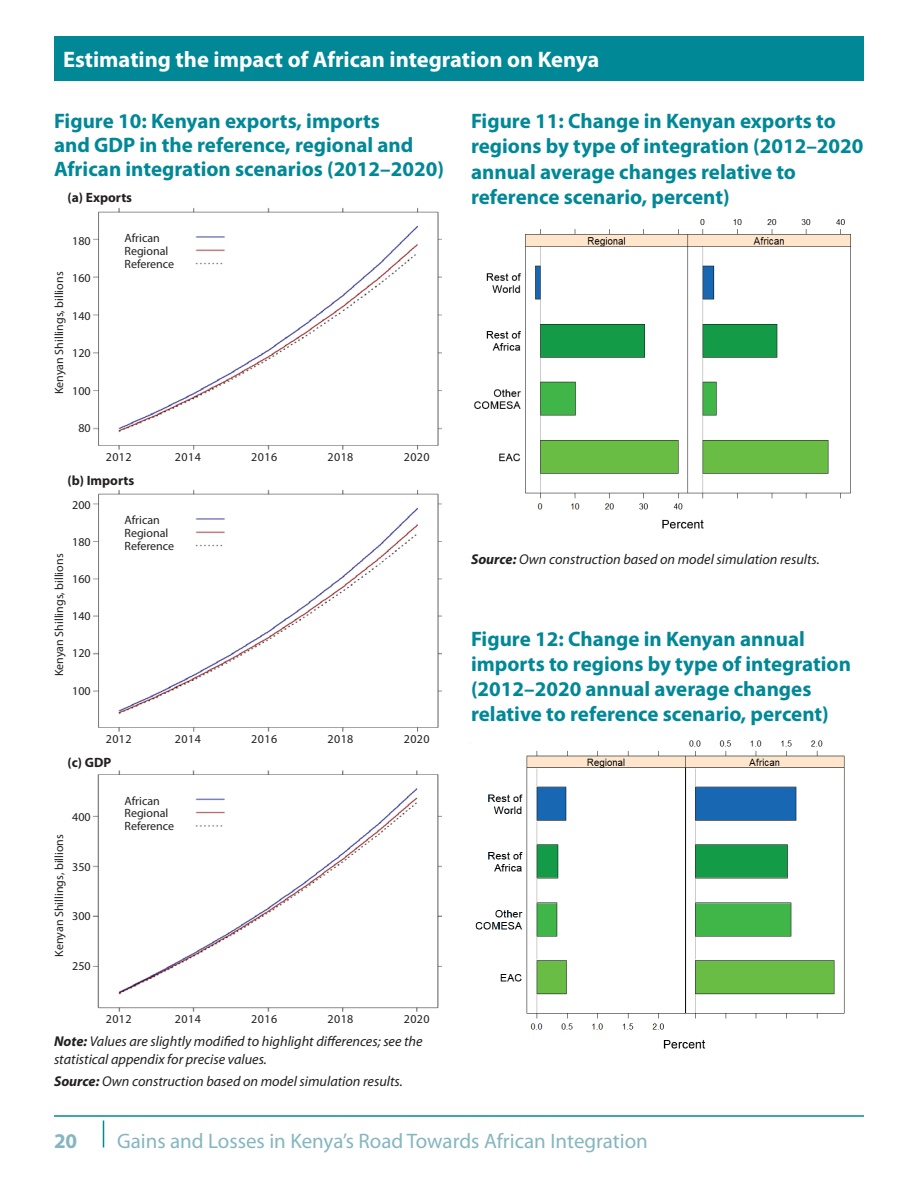
<style>
.page{position:relative;width:918px;height:1188px;background:#fff}
.page>*{position:absolute;margin:0;border:0;box-sizing:border-box;transform-origin:0 0}
.t1{font:700 22.5px "Myriad Pro";color:#fff}
.t2{font:700 21px/25.2px "Myriad Pro";color:#008897}
.t3{font:21px "Myriad Pro";color:#84b6c0}
.t4{font:700 21px "Myriad Pro";color:#84b6c0}
.t5{font:italic 14.25px/18px "Myriad Pro";color:#231f20}
.t6{font:700 13.5px "Myriad Pro";color:#231f20}
.t7{font:12px/12.8px "Myriad Pro";color:#231f20}
.s1{font-weight:700}
</style>
<div class="page">
<hr style="left:54px;top:1115px;width:810px;height:2px;background:#008897">
<svg style="left:103px;top:1120px;width:1px;height:28px"></svg>
<div style="left:54px;top:36px;width:810px;height:45px;background:#008897"></div>
<img style="left:474px;top:219px;width:377px;height:310px">
<img style="left:93px;top:207px;width:348px;height:243px">
<div style="left:122px;top:230px;width:67px;height:41px;background:#fff"></div>
<img style="left:93px;top:489px;width:348px;height:243px">
<div style="left:122px;top:512px;width:67px;height:41px;background:#fff"></div>
<img style="left:92px;top:770px;width:349px;height:242px">
<div style="left:122px;top:793px;width:67px;height:40px;background:#fff"></div>
<img style="left:475px;top:740px;width:370px;height:309px">
<p class="t1" style="left:63px;top:45px;width:538px">Estimating the impact of African integration on Kenya</p>
<p class="t2" style="left:54px;top:108px;width:392px;line-height:24px">Figure 10: Kenyan exports, imports<br>and GDP in the reference, regional and<br>African integration scenarios (2012–2020)</p>
<p class="t6" style="left:68px;top:189px;width:66px">(a) Exports</p>
<p class="t7" style="left:72px;top:234px;width:20px">180</p>
<p class="t7" style="left:72px;top:271px;width:20px">160</p>
<p class="t7" style="left:72px;top:309px;width:20px">140</p>
<p class="t7" style="left:72px;top:346px;width:20px">120</p>
<p class="t7" style="left:72px;top:384px;width:20px">100</p>
<p class="t7" style="left:78px;top:421px;width:14px">80</p>
<p class="t7" style="left:52px;top:394px;width:124px;rotate:-90deg">Kenyan Shillings, billions</p>
<p class="t7" style="left:124px;top:232px;width:51px">African<br>Regional<br>Reference</p>
<p class="t7" style="left:106px;top:450px;width:27px">2012</p>
<p class="t7" style="left:175px;top:450px;width:27px">2014</p>
<p class="t7" style="left:251px;top:450px;width:27px">2016</p>
<p class="t7" style="left:327px;top:450px;width:27px">2018</p>
<p class="t7" style="left:404px;top:450px;width:27px">2020</p>
<p class="t6" style="left:68px;top:471px;width:68px">(b) Imports</p>
<p class="t7" style="left:72px;top:499px;width:20px">200</p>
<p class="t7" style="left:72px;top:536px;width:20px">180</p>
<p class="t7" style="left:72px;top:573px;width:20px">160</p>
<p class="t7" style="left:72px;top:610px;width:20px">140</p>
<p class="t7" style="left:72px;top:647px;width:20px">120</p>
<p class="t7" style="left:72px;top:684px;width:20px">100</p>
<p class="t7" style="left:52px;top:676px;width:124px;rotate:-90deg">Kenyan Shillings, billions</p>
<p class="t7" style="left:124px;top:514px;width:51px">African<br>Regional<br>Reference</p>
<p class="t7" style="left:106px;top:732px;width:27px">2012</p>
<p class="t7" style="left:175px;top:732px;width:27px">2014</p>
<p class="t7" style="left:251px;top:732px;width:27px">2016</p>
<p class="t7" style="left:327px;top:732px;width:27px">2018</p>
<p class="t7" style="left:404px;top:732px;width:27px">2020</p>
<p class="t6" style="left:68px;top:754px;width:45px">(c) GDP</p>
<p class="t7" style="left:72px;top:811px;width:20px">400</p>
<p class="t7" style="left:52px;top:957px;width:124px;rotate:-90deg">Kenyan Shillings, billions</p>
<p class="t7" style="left:72px;top:860px;width:20px">350</p>
<p class="t7" style="left:72px;top:910px;width:20px">300</p>
<p class="t7" style="left:72px;top:959px;width:20px">250</p>
<p class="t7" style="left:124px;top:794px;width:51px">African<br>Regional<br>Reference</p>
<p class="t7" style="left:106px;top:1012px;width:27px">2012</p>
<p class="t7" style="left:175px;top:1012px;width:27px">2014</p>
<p class="t7" style="left:251px;top:1012px;width:27px">2016</p>
<p class="t7" style="left:327px;top:1012px;width:27px">2018</p>
<p class="t7" style="left:404px;top:1012px;width:27px">2020</p>
<p class="t5" style="left:54px;top:1032px;width:370px"><span class="s1">Note:</span> Values are slightly modified to highlight differences; see the statistical appendix for precise values.</p>
<p class="t5" style="left:54px;top:1072px;width:350px"><span class="s1">Source:</span> Own construction based on model simulation results.</p>
<p class="t2" style="left:471px;top:108px;width:394px">Figure 11: Change in Kenyan exports to regions by type of integration (2012–2020 annual average changes relative to reference scenario, percent)</p>
<p class="t5" style="left:471px;top:550px;width:350px"><span class="s1">Source:</span> Own construction based on model simulation results.</p>
<p class="t2" style="left:471px;top:625px;width:382px">Figure 12: Change in Kenyan annual imports to regions by type of integration (2012–2020 annual average changes relative to reference scenario, percent)</p>
<p class="t4" style="left:54px;top:1127px;width:25px">20</p>
<p class="t3" style="left:117px;top:1128px;width:532px">Gains and Losses in Kenya’s Road Towards African Integration</p>
</div>
